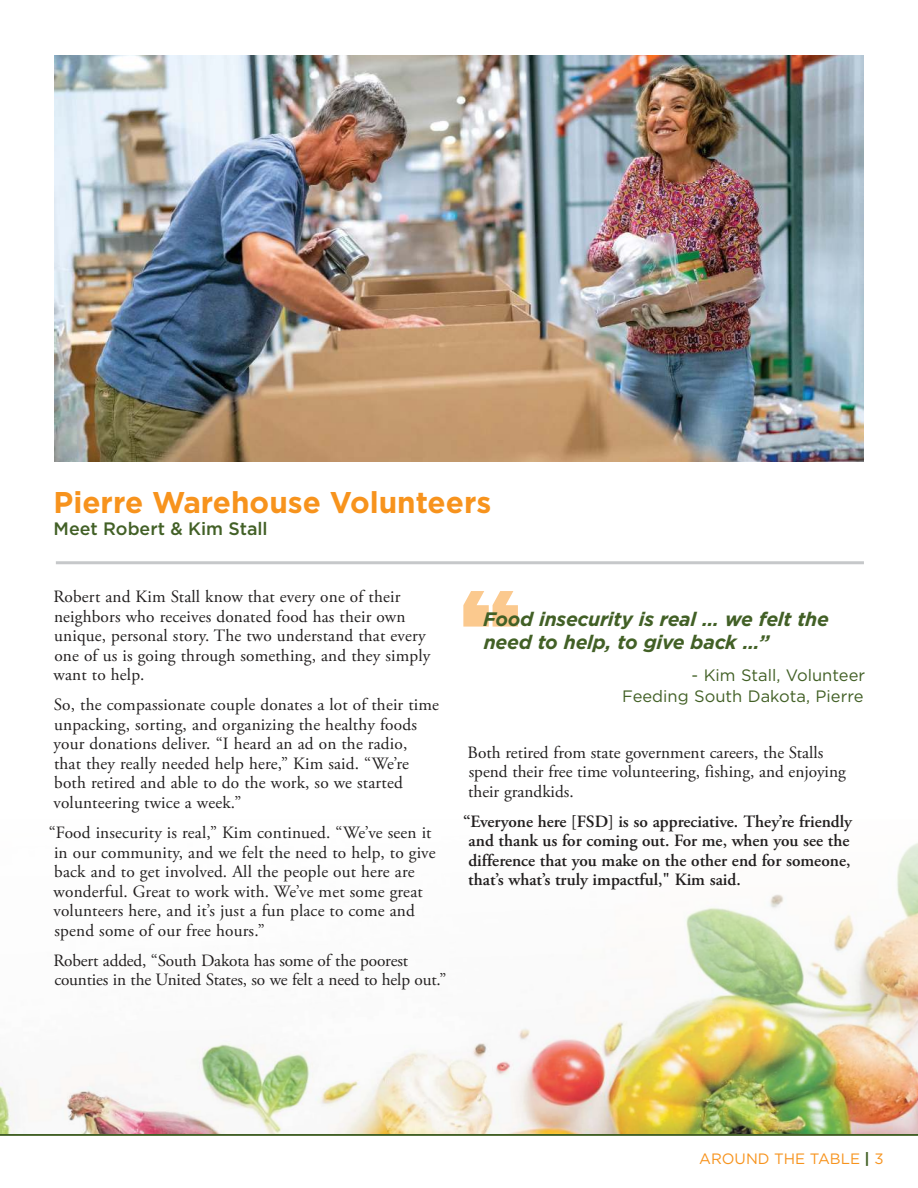
<style>
.page{position:relative;width:918px;height:1188px;background:#fff}
.page>*{position:absolute;margin:0;border:0;box-sizing:border-box;transform-origin:0 0}
.t1{font:700 30px "Gotham";color:#f7931d}
.t2{font:italic 700 19.5px/23.5px "Gotham";letter-spacing:-.015em;color:#426026}
.t3{font:500 18px "Gotham";color:#426026}
.t4{font:17.25px/19.5px "Adobe Garamond Pro";letter-spacing:.01em;color:#221f1f}
.t5{font:600 17.25px/19.5px "Adobe Garamond Pro";color:#221f1f}
.t6{font:17.25px/19.5px "Adobe Garamond Pro";letter-spacing:-.01em;color:#221f1f}
.t7{font:16.5px/21px "Gotham";color:#426026;text-align:right}
.t8{font:15px "Gotham";color:#f7931d}
.s1{font-weight:700;color:#426026}
</style>
<div class="page">
<img style="left:0;top:843px;width:918px;height:291px">
<img style="left:54px;top:55px;width:810px;height:407px">
<hr style="left:56px;top:561px;width:808px;height:3px;background:#c6c8ca">
<svg style="left:463px;top:591px;width:55px;height:36px"></svg>
<hr style="left:0;top:1134px;width:918px;height:1px;background:#426026">
<h1 class="t1" style="left:54px;top:489px;width:439px">Pierre Warehouse Volunteers</h1>
<p class="t3" style="left:54px;top:521px;width:216px">Meet Robert &amp; Kim Stall</p>
<p class="t4" style="left:54px;top:588px;width:379px">Robert and Kim Stall know that every one of their neighbors who receives donated food has their own unique, personal story. The two understand that every one of us is going through something, and they simply want to help.</p>
<p class="t4" style="left:54px;top:697px;width:387px">So, the compassionate couple donates a lot of their time unpacking, sorting, and organizing the healthy foods your donations deliver. “I heard an ad on the radio,<br>that they really needed help here,” Kim said. “We’re both retired and able to do the work, so we started volunteering twice a week.”</p>
<p class="t4" style="left:49px;top:825px;width:388px">“Food insecurity is real,” Kim continued. “We’ve seen it in our community, and we felt the need to help, to give back and to get involved. All the people out here are wonderful. Great to work with. We’ve met some great volunteers here, and it’s just a fun place to come and spend some of our free hours.”</p>
<p class="t6" style="left:54px;top:952px;width:395px">Robert added, “South Dakota has some of the poorest counties in the United States, so we felt a need to help out.”</p>
<p class="t2" style="left:483px;top:608px;width:347px">Food insecurity is real … we felt the need to help, to give back …”</p>
<p class="t7" style="left:622px;top:665px;width:244px">- Kim Stall, Volunteer<br>Feeding South Dakota, Pierre</p>
<p class="t4" style="left:468px;top:744px;width:380px">Both retired from state government careers, the Stalls spend their free time volunteering, fishing, and enjoying their grandkids.</p>
<p class="t5" style="left:468px;top:813px;width:385px;text-indent:-5px">“Everyone here [FSD] is so appreciative. They’re friendly and thank us for coming out. For me, when you see the difference that you make on the other end for someone, that’s what’s truly impactful," Kim said.</p>
<p class="t8" style="left:699px;top:1152px;width:186px">AROUND THE TABLE <span class="s1">|</span> 3</p>
</div>
